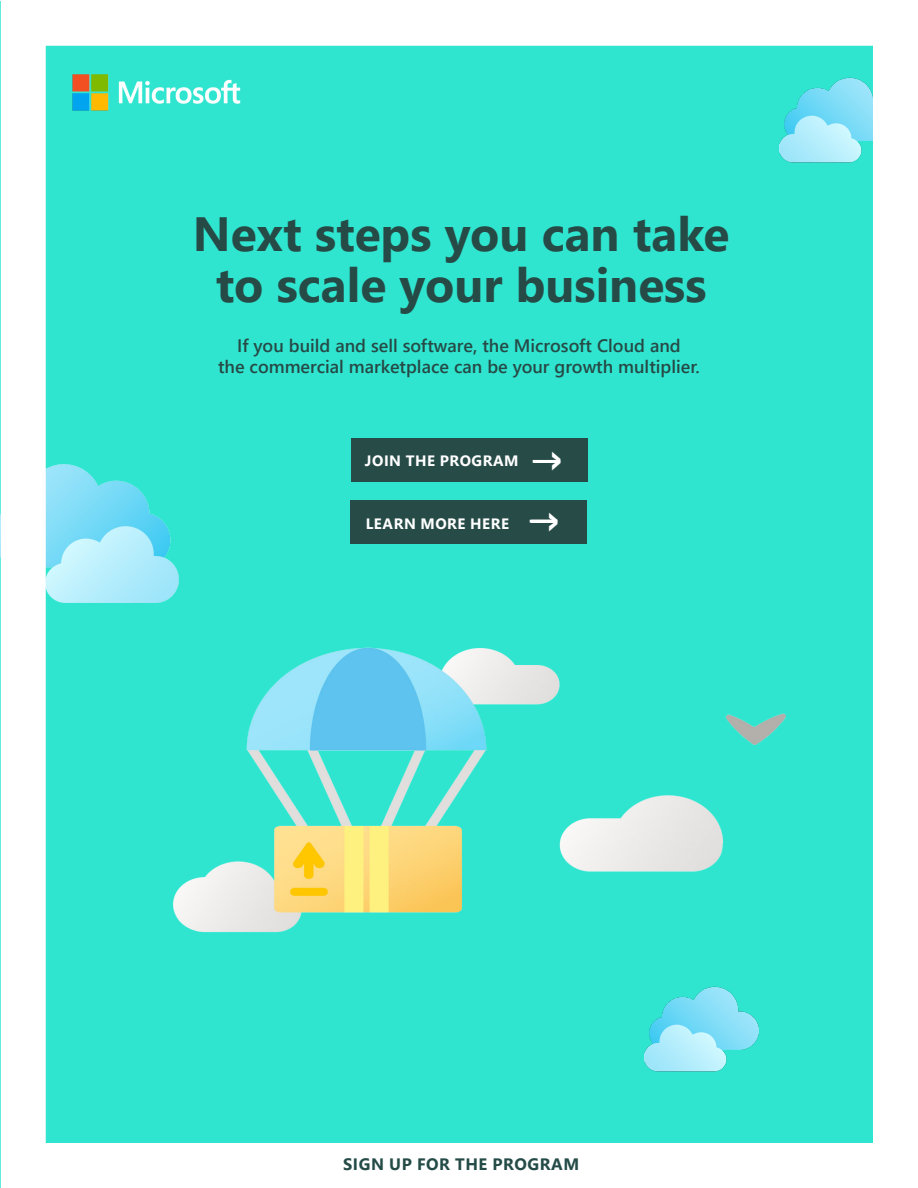
<style>
.page{position:relative;width:918px;height:1188px;background:#fff}
.page>*{position:absolute;margin:0;border:0;box-sizing:border-box;transform-origin:0 0}
.t1{font:700 48px "Segoe UI";color:#264a46}
.t2{font:35.4px "Segoe UI Black";color:#fff;scale:.49 1}
.t3{font:600 18px/21.6px "Segoe UI";color:#264a46;text-align:center}
.t4{font:700 16.5px "Segoe UI";letter-spacing:.035em;color:#254b47}
.t5{font:700 15px "Segoe UI";letter-spacing:.035em;color:#fff}
</style>
<div class="page">
<div style="left:1px;top:1px;width:916px;height:1186px;background:#30e5d0"></div>
<img style="left:0;top:441px;width:173px;height:186px">
<img style="left:645px;top:1052px;width:82px;height:20px">
<img style="left:779px;top:77px;width:93px;height:86px">
<img style="left:173px;top:543px;width:613px;height:509px">
<div style="left:1px;top:1px;width:917px;height:1187px;border:45px solid #fff"></div>
<div style="left:351px;top:438px;width:237px;height:43px;background:#274b47"></div>
<div style="left:350px;top:500px;width:237px;height:43px;background:#274b47"></div>
<div style="left:533px;top:460px;width:27px;height:3px;border:3px solid #fff"></div>
<div style="left:530px;top:520px;width:27px;height:3px;border:3px solid #fff"></div>
<img style="left:72px;top:74px;width:169px;height:37px">
<p class="t1" style="left:193px;top:188px;width:538px">Next steps you can take</p>
<p class="t1" style="left:216px;top:239px;width:492px">to scale your business</p>
<p class="t3" style="left:218px;top:333px;width:483px">If you build and sell software, the Microsoft Cloud and<br>the commercial marketplace can be your growth multiplier.</p>
<p class="t5" style="left:365px;top:447px;width:155px">JOIN THE PROGRAM</p>
<p class="t2" style="left:550px;top:433px;width:27px">&gt;</p>
<p class="t5" style="left:366px;top:509px;width:145px">LEARN MORE HERE</p>
<p class="t2" style="left:547px;top:494px;width:27px">&gt;</p>
<p class="t4" style="left:343px;top:1149px;width:238px">SIGN UP FOR THE PROGRAM</p>
</div>
